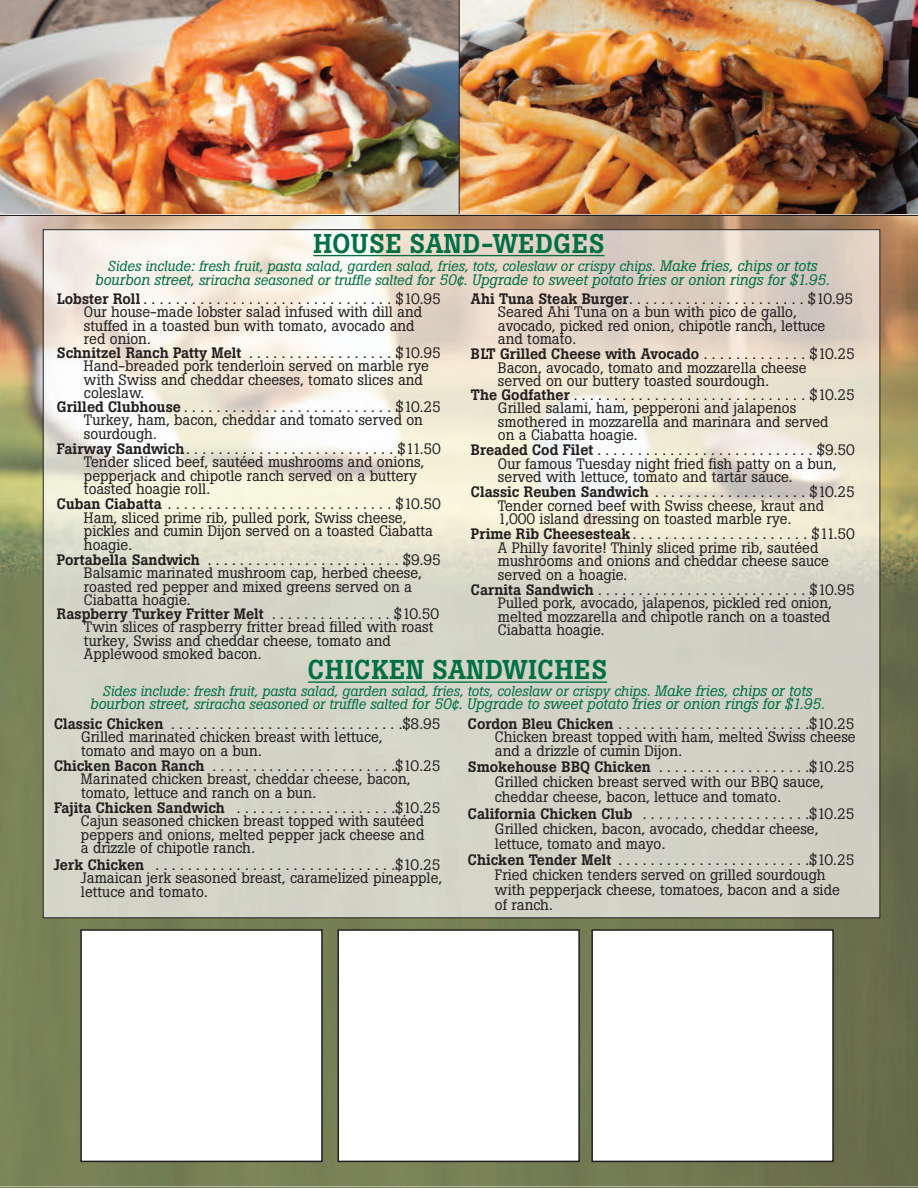
<style>
.page{position:relative;width:918px;height:1188px;background:#fff}
.page>*{position:absolute;margin:0;border:0;box-sizing:border-box;transform-origin:0 0}
.t1{font:500 27px "Boton";letter-spacing:.04em;color:#016f45}
.t2{font:15px/13.5px "Boton";color:#231f20}
.t3{font:italic 15px/19.4px "Boton";color:#016f45}
.t4{font:500 15px "Boton";color:#231f20}
.t5{font:italic 14.25px "Boton";color:#016f45}
.s1{font-weight:500}
.s2{font-weight:400}
.s3{font-size:15px}
.s4{font-size:14.25px}
.s5{font-weight:500;font-style:normal;color:#231f20}
.s6{font-style:normal;color:#231f20}
</style>
<div class="page">
<img style="left:0;top:0;width:459px;height:214px">
<img style="left:460px;top:0;width:458px;height:214px">
<hr style="left:459px;top:0;width:1px;height:215px;background:#231f20">
<img style="left:0;top:214px;width:918px;height:973px">
<img style="left:45px;top:232px;width:833px;height:684px">
<hr style="left:0;top:215px;width:918px;height:1px;background:#231f20">
<div style="left:81px;top:930px;width:241px;height:231px;background:#fff"></div>
<div style="left:80px;top:929px;width:243px;height:233px;border:2px solid #231f20"></div>
<div style="left:592px;top:930px;width:241px;height:231px;background:#fff"></div>
<div style="left:591px;top:929px;width:243px;height:233px;border:2px solid #231f20"></div>
<div style="left:338px;top:930px;width:241px;height:231px;background:#fff"></div>
<div style="left:338px;top:929px;width:242px;height:233px;border:2px solid #231f20"></div>
<hr style="left:313px;top:255px;width:292px;height:1px;background:#016f45">
<hr style="left:308px;top:681px;width:299px;height:2px;background:#016f45">
<h1 class="t1" style="left:313px;top:234px;width:293px">HOUSE SAND-WEDGES</h1>
<p class="t2" style="left:57px;top:293px;width:385px"><span class="s1">Lobster Roll</span> . . . . . . . . . . . . . . . . . . . . . . . . . . . . . . . $10.95</p>
<p class="t2" style="left:84px;top:307px;width:340px">Our house-made lobster salad infused with dill and</p>
<p class="t2" style="left:84px;top:320px;width:332px">stuffed in a toasted bun with tomato, avocado and</p>
<p class="t2" style="left:84px;top:334px;width:69px">red onion.</p>
<p class="t2" style="left:57px;top:347px;width:385px"><span class="s1">Schnitzel Ranch Patty Melt</span> . . . . . . . . . . . . . . . . . . $10.95</p>
<p class="t2" style="left:84px;top:361px;width:347px">Hand-breaded pork tenderloin served on marble rye</p>
<p class="t2" style="left:84px;top:374px;width:340px">with Swiss and cheddar cheeses, tomato slices and</p>
<p class="t2" style="left:84px;top:388px;width:62px">coleslaw.</p>
<p class="t2" style="left:57px;top:401px;width:385px"><span class="s1">Grilled Clubhouse</span> . . . . . . . . . . . . . . . . . . . . . . . . . . $10.25</p>
<p class="t2" style="left:84px;top:415px;width:341px">Turkey, ham, bacon, cheddar and tomato served on</p>
<p class="t2" style="left:84px;top:428px;width:75px">sourdough.</p>
<p class="t2" style="left:84px;top:443px;width:358px;text-indent:-27px"><span class="s1">Fairway Sandwich</span>. . . . . . . . . . . . . . . . . . . . . . . . . . $11.50<br>Tender sliced beef, sautéed mushrooms and onions, pepperjack and chipotle ranch served on a buttery toasted hoagie roll.</p>
<p class="t2" style="left:84px;top:499px;width:358px;text-indent:-27px"><span class="s1">Cuban Ciabatta</span> . . . . . . . . . . . . . . . . . . . . . . . . . . . . $10.50<br>Ham, sliced prime rib, pulled pork, Swiss cheese, pickles and cumin Dijon served on a toasted Ciabatta hoagie.</p>
<p class="t2" style="left:57px;top:554px;width:385px"><span class="s1">Portabella Sandwich</span> . . . . . . . . . . . . . . . . . . . . . . . . $9.95</p>
<p class="t2" style="left:84px;top:568px;width:340px">Balsamic marinated mushroom cap, herbed cheese,</p>
<p class="t2" style="left:84px;top:581px;width:330px">roasted red pepper and mixed greens served on a</p>
<p class="t2" style="left:84px;top:595px;width:108px">Ciabatta hoagie.</p>
<p class="t4" style="left:57px;top:608px;width:384px">Raspberry Turkey Fritter Melt <span class="s2">. . . . . . . . . . . . . . . $10.50</span></p>
<p class="t2" style="left:84px;top:622px;width:351px">Twin slices of raspberry fritter bread filled with roast</p>
<p class="t2" style="left:84px;top:635px;width:309px">turkey, Swiss and cheddar cheese, tomato and</p>
<p class="t2" style="left:84px;top:649px;width:179px">Applewood smoked bacon.</p>
<p class="t5" style="left:108px;top:261px;width:711px">Sides include: fresh fruit, pasta salad, garden salad, fries, tots, coleslaw or crispy chips. <span class="s3">Make fries, chips or tots</span></p>
<p class="t3" style="left:95px;top:271px;width:736px">bourbon street, <span class="s4">sriracha seasoned or truffle salted</span> for 50¢. Upgrade to sweet potato fries or onion rings for $1.95.</p>
<p class="t2" style="left:498px;top:293px;width:357px;text-indent:-27px"><span class="s1">Ahi Tuna Steak Burger</span>. . . . . . . . . . . . . . . . . . . . . . $10.95<br>Seared Ahi Tuna on a bun with pico de gallo, avocado, picked red onion, chipotle ranch, lettuce and tomato.</p>
<p class="t4" style="left:471px;top:349px;width:385px">BLT Grilled Cheese with Avocado <span class="s2">. . . . . . . . . . . . . $10.25</span></p>
<p class="t2" style="left:498px;top:362px;width:310px">Bacon, avocado, tomato and mozzarella cheese</p>
<p class="t2" style="left:498px;top:376px;width:273px">served on our buttery toasted sourdough.</p>
<p class="t2" style="left:471px;top:389px;width:385px"><span class="s1">The Godfather</span> . . . . . . . . . . . . . . . . . . . . . . . . . . . . . $10.25</p>
<p class="t2" style="left:498px;top:403px;width:300px">Grilled salami, ham, pepperoni and jalapenos</p>
<p class="t2" style="left:498px;top:416px;width:332px">smothered in mozzarella and marinara and served</p>
<p class="t2" style="left:498px;top:430px;width:141px">on a Ciabatta hoagie.</p>
<p class="t2" style="left:498px;top:445px;width:358px;text-indent:-27px"><span class="s1">Breaded Cod Filet</span> . . . . . . . . . . . . . . . . . . . . . . . . . . . $9.50<br>Our famous Tuesday night fried fish patty on a bun, served with lettuce, tomato and tartar sauce.</p>
<p class="t2" style="left:498px;top:487px;width:358px;text-indent:-27px"><span class="s1">Classic Reuben Sandwich</span> . . . . . . . . . . . . . . . . . . . $10.25<br>Tender corned beef with Swiss cheese, kraut and<br>1,000 island dressing on toasted marble rye.</p>
<p class="t2" style="left:498px;top:529px;width:358px;text-indent:-27px"><span class="s1">Prime Rib Cheesesteak</span>. . . . . . . . . . . . . . . . . . . . . . $11.50<br>A Philly favorite! Thinly sliced prime rib, sautéed mushrooms and onions and cheddar cheese sauce served on a hoagie.</p>
<p class="t2" style="left:498px;top:584px;width:358px;text-indent:-27px"><span class="s1">Carnita Sandwich</span> . . . . . . . . . . . . . . . . . . . . . . . . . . $10.95<br>Pulled pork, avocado, jalapenos, pickled red onion, melted mozzarella and chipotle ranch on a toasted Ciabatta hoagie.</p>
<h1 class="t1" style="left:308px;top:660px;width:301px">CHICKEN SANDWICHES</h1>
<p class="t5" style="left:103px;top:686px;width:711px">Sides include: fresh fruit, pasta salad, garden salad, fries, tots, coleslaw or crispy chips. <span class="s3">Make fries, chips or tots</span></p>
<p class="t3" style="left:54px;top:696px;width:772px;text-indent:36px">bourbon street, <span class="s4">sriracha seasoned or truffle salted</span> for 50¢. Upgrade to sweet potato fries or onion rings for $1.95.<br><span class="s5">Classic Chicken</span> <span class="s6">. . . . . . . . . . . . . . . . . . . . . . . . . . . . .$8.95</span></p>
<p class="t2" style="left:81px;top:732px;width:303px">Grilled marinated chicken breast with lettuce, tomato and mayo on a bun.</p>
<p class="t2" style="left:81px;top:760px;width:361px;text-indent:-27px"><span class="s1">Chicken Bacon Ranch</span> . . . . . . . . . . . . . . . . . . . . . . .$10.25<br>Marinated chicken breast, cheddar cheese, bacon, tomato, lettuce and ranch on a bun.</p>
<p class="t2" style="left:81px;top:802px;width:361px;text-indent:-27px"><span class="s1">Fajita Chicken Sandwich</span> . . . . . . . . . . . . . . . . . . . .$10.25<br>Cajun seasoned chicken breast topped with sautéed peppers and onions, melted pepper jack cheese and<br>a drizzle of chipotle ranch.</p>
<p class="t2" style="left:81px;top:859px;width:363px;text-align:justify;text-indent:-27px"><span class="s1">Jerk Chicken</span> . . . . . . . . . . . . . . . . . . . . . . . . . . . . . .$10.25<br>Jamaican jerk seasoned breast, caramelized pineapple, lettuce and tomato.</p>
<p class="t2" style="left:495px;top:718px;width:362px;text-align:justify;text-indent:-27px"><span class="s1">Cordon Bleu Chicken</span> . . . . . . . . . . . . . . . . . . . . . . . .$10.25<br>Chicken breast topped with ham, melted Swiss cheese and a drizzle of cumin Dijon.</p>
<p class="t2" style="left:495px;top:761px;width:361px;line-height:15px;text-indent:-27px"><span class="s1">Smokehouse BBQ Chicken</span> . . . . . . . . . . . . . . . . . . .$10.25<br>Grilled chicken breast served with our BBQ sauce, cheddar cheese, bacon, lettuce and tomato.</p>
<p class="t2" style="left:495px;top:807px;width:361px;line-height:15px;text-indent:-27px"><span class="s1">California Chicken Club</span> . . . . . . . . . . . . . . . . . . . . .$10.25<br>Grilled chicken, bacon, avocado, cheddar cheese, lettuce, tomato and mayo.</p>
<p class="t2" style="left:495px;top:854px;width:361px;line-height:15px;text-indent:-27px"><span class="s1">Chicken Tender Melt</span> . . . . . . . . . . . . . . . . . . . . . . . .$10.25<br>Fried chicken tenders served on grilled sourdough with pepperjack cheese, tomatoes, bacon and a side of ranch.</p>
</div>
